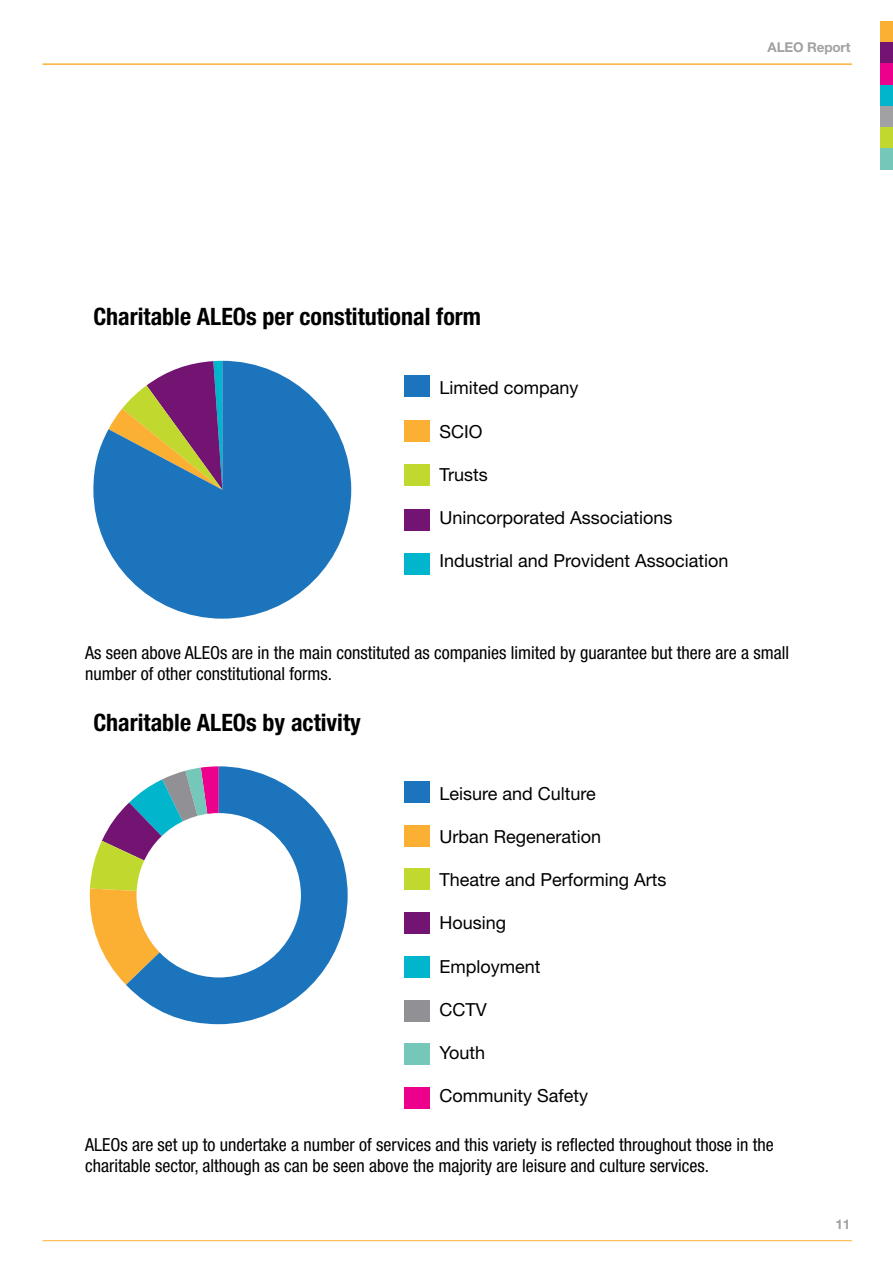
<style>
.page{position:relative;width:893px;height:1263px;background:#fff}
.page>*{position:absolute;margin:0;border:0;box-sizing:border-box;transform-origin:0 0}
.t1{font:700 condensed 24px "Helvetica Neue LT Std";color:#000}
.t2{font:condensed 18px/21px "Helvetica Neue LT Std";color:#000}
.t3{font:18px "Helvetica Neue LT Std";color:#000}
.t4{font:700 13.5px "Helvetica Neue LT Std";letter-spacing:-.01em;color:#a1a1a4}
</style>
<div class="page">
<hr style="left:43px;top:63px;width:809px;height:2px;background:#fbb034">
<hr style="left:43px;top:1240px;width:809px;height:1px;background:#fbb034">
<div style="left:880px;top:21px;width:13px;height:22px;background:#fbb034"></div>
<div style="left:880px;top:43px;width:13px;height:21px;background:#731472"></div>
<div style="left:880px;top:64px;width:13px;height:21px;background:#ec008c"></div>
<div style="left:880px;top:85px;width:13px;height:21px;background:#00b5cc"></div>
<div style="left:880px;top:106px;width:13px;height:22px;background:#a1a1a4"></div>
<div style="left:880px;top:128px;width:13px;height:21px;background:#c1d82f"></div>
<div style="left:880px;top:149px;width:13px;height:21px;background:#75c7b9"></div>
<div style="left:404px;top:376px;width:26px;height:21px;background:#1c75bc"></div>
<div style="left:404px;top:420px;width:26px;height:21px;background:#fbb034"></div>
<div style="left:404px;top:464px;width:26px;height:22px;background:#c1d82f"></div>
<div style="left:404px;top:553px;width:26px;height:21px;background:#00b5cc"></div>
<div style="left:404px;top:509px;width:26px;height:21px;background:#731472"></div>
<svg style="left:93px;top:361px;width:258px;height:258px;fill:#1c75bc"></svg>
<div style="left:404px;top:781px;width:26px;height:22px;background:#1c75bc"></div>
<div style="left:404px;top:825px;width:26px;height:21px;background:#fbb034"></div>
<div style="left:404px;top:869px;width:26px;height:21px;background:#c1d82f"></div>
<div style="left:404px;top:956px;width:26px;height:21px;background:#00b5cc"></div>
<div style="left:404px;top:912px;width:26px;height:22px;background:#731472"></div>
<div style="left:404px;top:1000px;width:26px;height:21px;background:#919195"></div>
<div style="left:404px;top:1087px;width:26px;height:21px;background:#ec008c"></div>
<div style="left:404px;top:1043px;width:26px;height:22px;background:#75c7b9"></div>
<svg style="left:89px;top:805px;width:37px;height:180px"></svg>
<svg style="left:126px;top:766px;width:222px;height:258px;fill:#1c75bc"></svg>
<div style="left:137px;top:813px;width:164px;height:164px;background:#fff;border-radius:50%"></div>
<p class="t4" style="left:767px;top:39px;width:84px">ALEO Report</p>
<h1 class="t1" style="left:93px;top:302px;width:389px">Charitable ALEOs per constitutional form</h1>
<p class="t3" style="left:439px;top:377px;width:141px">Limited company</p>
<p class="t3" style="left:439px;top:420px;width:45px">SCIO</p>
<p class="t3" style="left:439px;top:464px;width:50px">Trusts</p>
<p class="t3" style="left:439px;top:507px;width:235px">Unincorporated Associations</p>
<p class="t3" style="left:439px;top:550px;width:291px">Industrial and Provident Association</p>
<p class="t2" style="left:85px;top:642px;width:706px">As seen above ALEOs are in the main constituted as companies limited by guarantee but there are a small number of other constitutional forms.</p>
<h1 class="t1" style="left:93px;top:707px;width:269px">Charitable ALEOs by activity</h1>
<p class="t3" style="left:439px;top:783px;width:158px">Leisure and Culture</p>
<p class="t3" style="left:439px;top:826px;width:163px">Urban Regeneration</p>
<p class="t3" style="left:439px;top:869px;width:229px">Theatre and Performing Arts</p>
<p class="t3" style="left:439px;top:912px;width:68px">Housing</p>
<p class="t3" style="left:439px;top:955px;width:103px">Employment</p>
<p class="t3" style="left:439px;top:999px;width:49px">CCTV</p>
<p class="t3" style="left:439px;top:1042px;width:47px">Youth</p>
<p class="t3" style="left:439px;top:1085px;width:150px">Community Safety</p>
<p class="t2" style="left:85px;top:1134px;width:690px">ALEOs are set up to undertake a number of services and this variety is reflected throughout those in the charitable sector, although as can be seen above the majority are leisure and culture services.</p>
<p class="t4" style="left:836px;top:1215px;width:16px">11</p>
</div>
